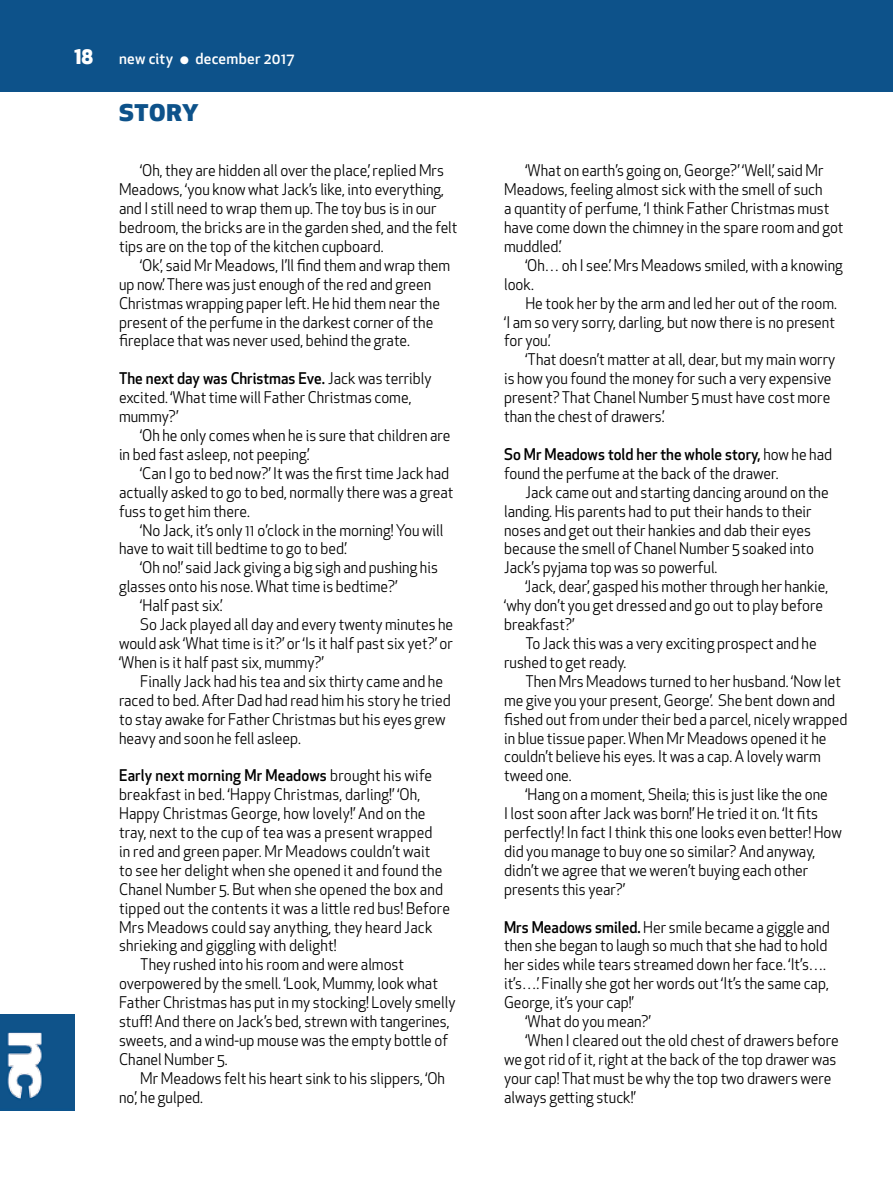
<style>
.page{position:relative;width:893px;height:1191px;background:#fff}
.page>*{position:absolute;margin:0;border:0;box-sizing:border-box;transform-origin:0 0}
.t1{font:800 22.5px "Apex New";letter-spacing:.03em;color:#0d528a;scale:1.1 1}
.t2{font:800 19.5px "Apex New";color:#fff}
.Text_body{font:15.75px/18.9px "Apex New";color:#000;scale:.95 1}
.t3{font:500 15px "Apex New";letter-spacing:.02em;color:#fff}
.s1{font-weight:800}
.s2{font-weight:500}
</style>
<div class="page">
<div style="left:0;top:0;width:893px;height:91px;background:#0d528a"></div>
<img style="left:0;top:1014px;width:74px;height:96px">
<p class="t2" style="left:74px;top:43px;width:20px">18</p>
<p class="t3" style="left:119px;top:48px;width:177px">new city <span class="s1">○</span> december 2017</p>
<p class="t1" style="left:119px;top:97px;width:74px">STORY</p>
<p class="Text_body" style="left:119px;top:161px;width:358px;text-indent:21px">‘Oh, they are hidden all over the place,’ replied Mrs Meadows, ‘you know what Jack’s like, into everything, and I still need to wrap them up. The toy bus is in our bedroom, the bricks are in the garden shed, and the felt tips are on the top of the kitchen cupboard.</p>
<p class="Text_body" style="left:119px;top:256px;width:350px;text-indent:21px">‘Ok’, said Mr Meadows, I’ll find them and wrap them up now.’ There was just enough of the red and green Christmas wrapping paper left. He hid them near the present of the perfume in the darkest corner of the fireplace that was never used, behind the grate.</p>
<p class="Text_body" style="left:119px;top:369px;width:330px"><span class="s2">The next day was Christmas Eve.</span> Jack was terribly excited. ‘What time will Father Christmas come, mummy?’</p>
<p class="Text_body" style="left:119px;top:426px;width:350px;text-indent:21px">‘Oh he only comes when he is sure that children are in bed fast asleep, not peeping.’</p>
<p class="Text_body" style="left:119px;top:463px;width:354px;text-indent:21px">‘Can I go to bed now?’ It was the first time Jack had actually asked to go to bed, normally there was a great fuss to get him there.</p>
<p class="Text_body" style="left:119px;top:520px;width:343px;text-indent:21px">‘No Jack, it’s only 11 o’clock in the morning! You will have to wait till bedtime to go to bed.’</p>
<p class="Text_body" style="left:119px;top:558px;width:337px;text-indent:21px">‘Oh no!’ said Jack giving a big sigh and pushing his glasses onto his nose. What time is bedtime?’</p>
<p class="Text_body" style="left:140px;top:596px;width:88px">‘Half past six.’</p>
<p class="Text_body" style="left:119px;top:615px;width:353px;text-align:justify;text-indent:21px">So Jack played all day and every twenty minutes he would ask ‘What time is it?’ or ‘Is it half past six yet?’ or ‘When is it half past six, mummy?’</p>
<p class="Text_body" style="left:119px;top:671px;width:351px;text-indent:21px">Finally Jack had his tea and six thirty came and he raced to bed. After Dad had read him his story he tried to stay awake for Father Christmas but his eyes grew heavy and soon he fell asleep.</p>
<p class="Text_body" style="left:119px;top:766px;width:350px"><span class="s2">Early next morning Mr Meadows</span> brought his wife breakfast in bed. ‘Happy Christmas, darling!’ ‘Oh, Happy Christmas George, how lovely!’ And on the tray, next to the cup of tea was a present wrapped<br>in red and green paper. Mr Meadows couldn’t wait<br>to see her delight when she opened it and found the Chanel Number 5. But when she opened the box and tipped out the contents it was a little red bus! Before Mrs Meadows could say anything, they heard Jack shrieking and giggling with delight!</p>
<p class="Text_body" style="left:119px;top:955px;width:356px;text-indent:21px">They rushed into his room and were almost overpowered by the smell. ‘Look, Mummy, look what Father Christmas has put in my stocking! Lovely smelly stuff! And there on Jack’s bed, strewn with tangerines, sweets, and a wind-up mouse was the empty bottle of Chanel Number 5.</p>
<p class="Text_body" style="left:119px;top:1068px;width:345px;text-indent:21px">Mr Meadows felt his heart sink to his slippers, ‘Oh no’, he gulped.</p>
<p class="Text_body" style="left:504px;top:161px;width:359px;text-indent:21px">‘What on earth’s going on, George?’ ‘Well,’ said Mr Meadows, feeling almost sick with the smell of such<br>a quantity of perfume, ‘I think Father Christmas must have come down the chimney in the spare room and got muddled.’</p>
<p class="Text_body" style="left:504px;top:256px;width:358px;text-indent:21px">‘Oh… oh I see.’ Mrs Meadows smiled, with a knowing look.</p>
<p class="Text_body" style="left:504px;top:293px;width:352px;text-indent:21px">He took her by the arm and led her out of the room. ‘I am so very sorry, darling, but now there is no present for you.’</p>
<p class="Text_body" style="left:504px;top:350px;width:350px;text-indent:21px">‘That doesn’t matter at all, dear, but my main worry is how you found the money for such a very expensive present? That Chanel Number 5 must have cost more than the chest of drawers.’</p>
<p class="Text_body" style="left:504px;top:445px;width:347px"><span class="s2">So Mr Meadows told her the whole story,</span> how he had found the perfume at the back of the drawer.</p>
<p class="Text_body" style="left:504px;top:482px;width:343px;text-indent:21px">Jack came out and starting dancing around on the landing. His parents had to put their hands to their noses and get out their hankies and dab their eyes because the smell of Chanel Number 5 soaked into Jack’s pyjama top was so powerful.</p>
<p class="Text_body" style="left:504px;top:577px;width:343px;text-indent:21px">‘Jack, dear’, gasped his mother through her hankie, ‘why don’t you get dressed and go out to play before breakfast?’</p>
<p class="Text_body" style="left:504px;top:634px;width:331px;text-indent:21px">To Jack this was a very exciting prospect and he rushed to get ready.</p>
<p class="Text_body" style="left:504px;top:671px;width:363px;text-indent:21px">Then Mrs Meadows turned to her husband. ‘Now let me give you your present, George’. She bent down and fished out from under their bed a parcel, nicely wrapped in blue tissue paper. When Mr Meadows opened it he couldn’t believe his eyes. It was a cap. A lovely warm tweed one.</p>
<p class="Text_body" style="left:504px;top:785px;width:357px;text-indent:21px">‘Hang on a moment, Sheila; this is just like the one<br>I lost soon after Jack was born!’ He tried it on. ‘It fits perfectly! In fact I think this one looks even better! How did you manage to buy one so similar? And anyway, didn’t we agree that we weren’t buying each other presents this year?’</p>
<p class="Text_body" style="left:504px;top:917px;width:344px"><span class="s2">Mrs Meadows smiled.</span> Her smile became a giggle and then she began to laugh so much that she had to hold her sides while tears streamed down her face. ‘It’s…. it’s….’ Finally she got her words out ‘It’s the same cap, George, it’s your cap!’</p>
<p class="Text_body" style="left:525px;top:1012px;width:134px">‘What do you mean?’</p>
<p class="Text_body" style="left:504px;top:1030px;width:354px;text-indent:21px">‘When I cleared out the old chest of drawers before we got rid of it, right at the back of the top drawer was your cap! That must be why the top two drawers were always getting stuck!’</p>
</div>
